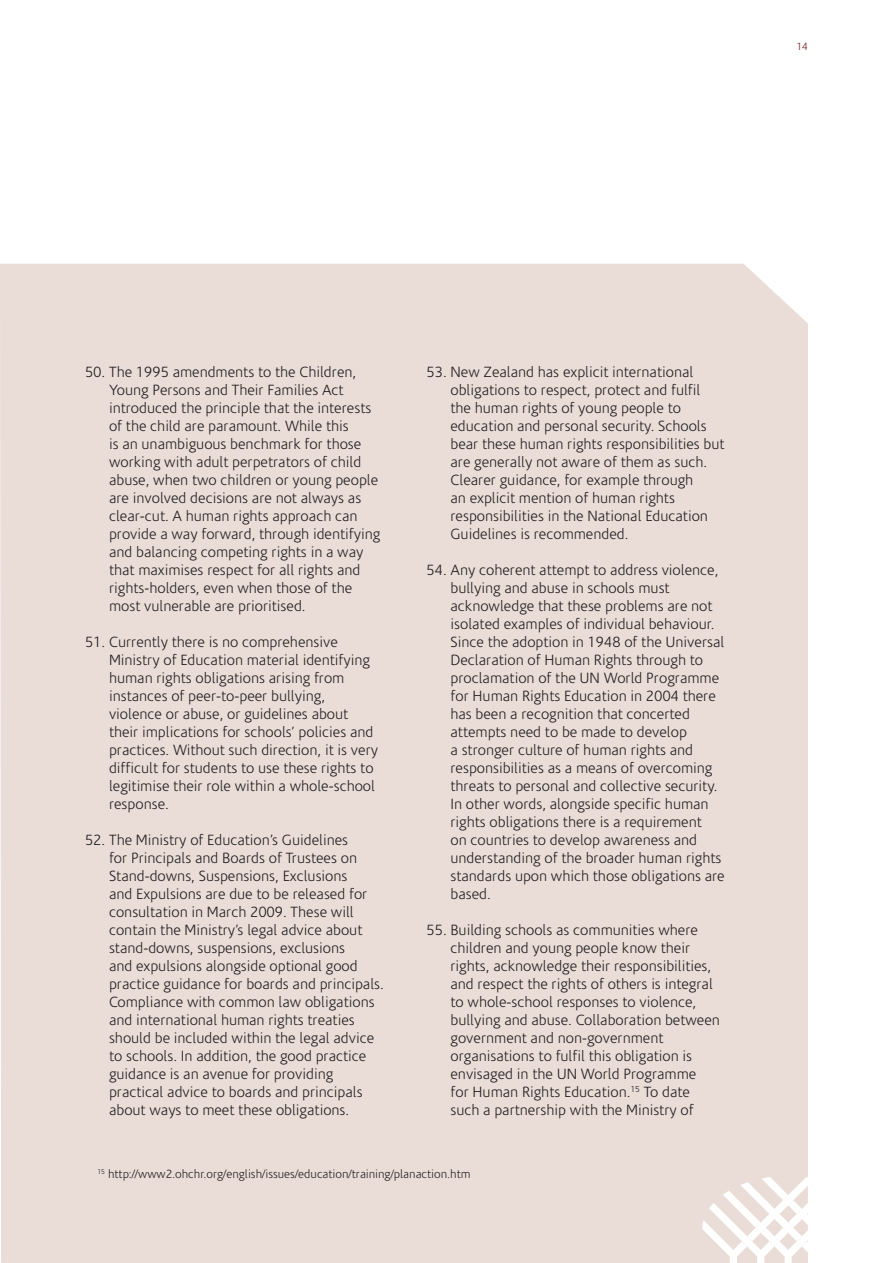
<style>
.page{position:relative;width:893px;height:1263px;background:#fff}
.page>*{position:absolute;margin:0;border:0;box-sizing:border-box;transform-origin:0 0}
.t1{font:300 15px/18px "Coris Macron";color:#231f20}
.t2{font:300 12px "Coris Macron";color:#231f20}
.t3{font:300 10.5px "Coris Macron";color:#762023}
</style>
<div class="page">
<div style="left:0;top:264px;width:808px;height:999px;background:#eaddd7"></div>
<svg style="left:702px;top:1177px;width:106px;height:86px"></svg>
<div style="left:423px;top:1125px;width:114px;height:15px;background:#eaddd7"></div>
<p class="t3" style="left:796px;top:41px;width:13px">14</p>
<p class="t1" style="left:109px;top:363px;width:273px;text-indent:-24px">50. The 1995 amendments to the Children, Young Persons and Their Families Act introduced the principle that the interests of the child are paramount. While this<br>is an unambiguous benchmark for those working with adult perpetrators of child abuse, when two children or young people are involved decisions are not always as clear-cut. A human rights approach can provide a way forward, through identifying and balancing competing rights in a way that maximises respect for all rights and rights-holders, even when those of the most vulnerable are prioritised.</p>
<p class="t1" style="left:109px;top:633px;width:271px;text-indent:-24px">51. Currently there is no comprehensive Ministry of Education material identifying human rights obligations arising from instances of peer-to-peer bullying, violence or abuse, or guidelines about their implications for schools’ policies and practices. Without such direction, it is very difficult for students to use these rights to legitimise their role within a whole-school response.</p>
<p class="t1" style="left:109px;top:831px;width:276px;text-indent:-24px">52. The Ministry of Education’s Guidelines<br>for Principals and Boards of Trustees on Stand-downs, Suspensions, Exclusions<br>and Expulsions are due to be released for consultation in March 2009. These will contain the Ministry’s legal advice about stand-downs, suspensions, exclusions<br>and expulsions alongside optional good practice guidance for boards and principals.<br>Compliance with common law obligations and international human rights treaties should be included within the legal advice to schools. In addition, the good practice guidance is an avenue for providing practical advice to boards and principals about ways to meet these obligations.</p>
<p class="t1" style="left:450px;top:363px;width:276px;text-indent:-24px">53. New Zealand has explicit international obligations to respect, protect and fulfil the human rights of young people to education and personal security. Schools bear these human rights responsibilities but are generally not aware of them as such.<br>Clearer guidance, for example through<br>an explicit mention of human rights responsibilities in the National Education Guidelines is recommended.</p>
<p class="t1" style="left:450px;top:561px;width:276px;text-indent:-24px">54. Any coherent attempt to address violence, bullying and abuse in schools must acknowledge that these problems are not isolated examples of individual behaviour.<br>Since the adoption in 1948 of the Universal Declaration of Human Rights through to proclamation of the UN World Programme for Human Rights Education in 2004 there has been a recognition that concerted attempts need to be made to develop<br>a stronger culture of human rights and responsibilities as a means of overcoming threats to personal and collective security.<br>In other words, alongside specific human rights obligations there is a requirement<br>on countries to develop awareness and understanding of the broader human rights standards upon which those obligations are based.</p>
<p class="t1" style="left:450px;top:921px;width:271px;text-indent:-24px">55. Building schools as communities where children and young people know their rights, acknowledge their responsibilities, and respect the rights of others is integral to whole-school responses to violence, bullying and abuse. Collaboration between government and non-government organisations to fulfil this obligation is envisaged in the UN World Programme<br>for Human Rights Education.<sup>15</sup> To date such a partnership with the Ministry of</p>
<p class="t2" style="left:97px;top:1167px;width:374px"><sup>15</sup> http://www2.ohchr.org/english/issues/education/training/planaction.htm</p>
</div>
